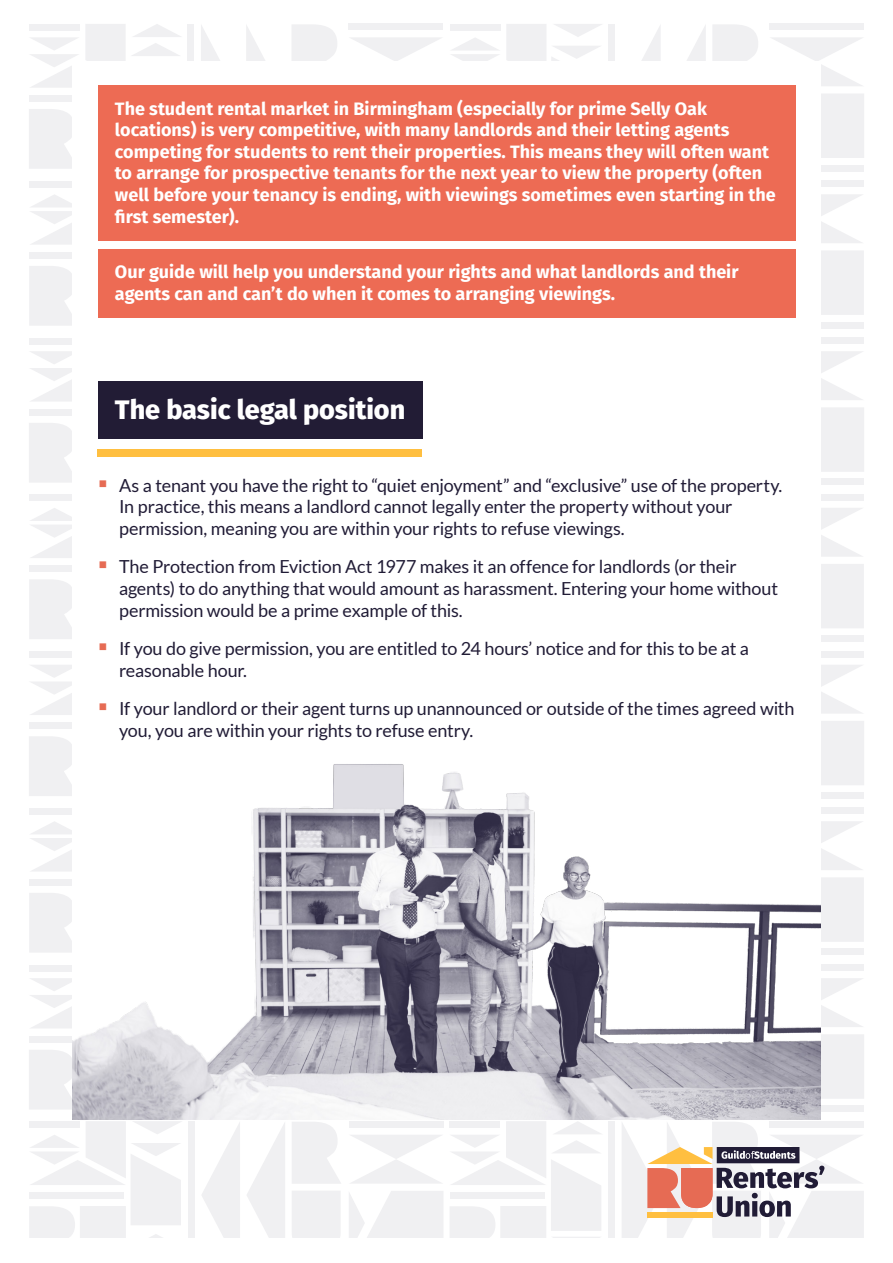
<style>
.page{position:relative;width:893px;height:1263px;background:#fff}
.page>*{position:absolute;margin:0;border:0;box-sizing:border-box;transform-origin:0 0}
.t1{font:800 27px "Fira Sans";color:#fff}
.t2{font:18px/21.6px "Lato";letter-spacing:-.01em;color:#211c36}
.t3{font:700 18px/21.6px "Fira Sans";color:#fff}
</style>
<div class="page">
<svg style="left:201px;top:25px;width:19px;height:36px"></svg>
<svg style="left:351px;top:38px;width:90px;height:23px"></svg>
<svg style="left:246px;top:25px;width:19px;height:36px"></svg>
<div style="left:292px;top:25px;width:45px;height:36px;background:#f0f0f2"></div>
<div style="left:187px;top:24px;width:7px;height:148px;background:#f0f0f2"></div>
<div style="left:348px;top:23px;width:95px;height:7px;background:#f0f0f2"></div>
<svg style="left:29px;top:24px;width:152px;height:145px"></svg>
<svg style="left:642px;top:25px;width:19px;height:36px"></svg>
<svg style="left:772px;top:38px;width:90px;height:48px"></svg>
<svg style="left:687px;top:25px;width:19px;height:36px"></svg>
<div style="left:713px;top:25px;width:45px;height:36px;background:#f0f0f2"></div>
<div style="left:608px;top:24px;width:7px;height:148px;background:#f0f0f2"></div>
<div style="left:712px;top:165px;width:152px;height:7px;background:#f0f0f2"></div>
<div style="left:769px;top:23px;width:95px;height:7px;background:#f0f0f2"></div>
<div style="left:821px;top:94px;width:43px;height:64px;background:#f0f0f2"></div>
<svg style="left:450px;top:24px;width:152px;height:37px"></svg>
<svg style="left:821px;top:351px;width:42px;height:49px"></svg>
<div style="left:712px;top:478px;width:152px;height:7px;background:#f0f0f2"></div>
<div style="left:769px;top:337px;width:95px;height:7px;background:#f0f0f2"></div>
<div style="left:821px;top:408px;width:43px;height:64px;background:#f0f0f2"></div>
<svg style="left:821px;top:194px;width:41px;height:49px"></svg>
<div style="left:712px;top:322px;width:152px;height:7px;background:#f0f0f2"></div>
<div style="left:769px;top:180px;width:95px;height:7px;background:#f0f0f2"></div>
<div style="left:821px;top:251px;width:43px;height:64px;background:#f0f0f2"></div>
<svg style="left:29px;top:181px;width:43px;height:145px"></svg>
<svg style="left:821px;top:665px;width:41px;height:48px"></svg>
<div style="left:712px;top:792px;width:152px;height:7px;background:#f0f0f2"></div>
<div style="left:769px;top:651px;width:95px;height:7px;background:#f0f0f2"></div>
<div style="left:821px;top:721px;width:43px;height:64px;background:#f0f0f2"></div>
<svg style="left:821px;top:508px;width:41px;height:49px"></svg>
<div style="left:712px;top:635px;width:152px;height:7px;background:#f0f0f2"></div>
<div style="left:769px;top:494px;width:95px;height:7px;background:#f0f0f2"></div>
<div style="left:821px;top:564px;width:43px;height:64px;background:#f0f0f2"></div>
<svg style="left:29px;top:965px;width:43px;height:144px"></svg>
<svg style="left:821px;top:978px;width:42px;height:49px"></svg>
<div style="left:712px;top:1105px;width:152px;height:7px;background:#f0f0f2"></div>
<div style="left:769px;top:964px;width:95px;height:7px;background:#f0f0f2"></div>
<div style="left:821px;top:1034px;width:43px;height:65px;background:#f0f0f2"></div>
<svg style="left:821px;top:821px;width:42px;height:49px"></svg>
<div style="left:712px;top:948px;width:152px;height:7px;background:#f0f0f2"></div>
<div style="left:769px;top:807px;width:95px;height:7px;background:#f0f0f2"></div>
<div style="left:821px;top:878px;width:43px;height:64px;background:#f0f0f2"></div>
<svg style="left:29px;top:808px;width:43px;height:144px"></svg>
<div style="left:608px;top:1121px;width:7px;height:142px;background:#f0f0f2"></div>
<svg style="left:449px;top:1121px;width:152px;height:117px"></svg>
<svg style="left:202px;top:1122px;width:38px;height:116px"></svg>
<svg style="left:351px;top:1135px;width:91px;height:48px"></svg>
<svg style="left:247px;top:1123px;width:38px;height:115px"></svg>
<svg style="left:292px;top:1122px;width:49px;height:62px"></svg>
<div style="left:292px;top:1191px;width:48px;height:47px;background:#f0f0f2"></div>
<div style="left:188px;top:1121px;width:6px;height:142px;background:#f0f0f2"></div>
<div style="left:349px;top:1121px;width:94px;height:7px;background:#f0f0f2"></div>
<svg style="left:349px;top:1191px;width:94px;height:47px"></svg>
<svg style="left:29px;top:1121px;width:152px;height:117px"></svg>
<div style="left:0;top:1238px;width:893px;height:25px;background:#fff"></div>
<svg style="left:622px;top:1121px;width:242px;height:117px"></svg>
<div style="left:72px;top:62px;width:749px;height:1057px;background:#fff"></div>
<img style="left:72px;top:764px;width:749px;height:355px">
<div style="left:98px;top:381px;width:324px;height:57px;background:#221c35"></div>
<div style="left:98px;top:449px;width:324px;height:7px;background:#ffbf40"></div>
<div style="left:98px;top:85px;width:697px;height:155px;background:#ed6b54"></div>
<div style="left:98px;top:249px;width:697px;height:68px;background:#ed6b54"></div>
<svg style="left:29px;top:338px;width:153px;height:144px"></svg>
<svg style="left:29px;top:494px;width:154px;height:305px"></svg>
<p class="t3" style="left:115px;top:96px;width:662px">The student rental market in Birmingham (especially for prime Selly Oak locations) is very competitive, with many landlords and their letting agents competing for students to rent their properties. This means they will often want to arrange for prospective tenants for the next year to view the property (often well before your tenancy is ending, with viewings sometimes even starting in the first semester).</p>
<p class="t3" style="left:115px;top:260px;width:625px">Our guide will help you understand your rights and what landlords and their agents can and can’t do when it comes to arranging viewings.</p>
<h1 class="t1" style="left:115px;top:386px;width:292px">The basic legal position</h1>
<p class="t2" style="left:119px;top:474px;width:665px">As a tenant you have the right to “quiet enjoyment” and “exclusive” use of the property.<br>In practice, this means a landlord cannot legally enter the property without your permission, meaning you are within your rights to refuse viewings.</p>
<p class="t2" style="left:119px;top:556px;width:660px">The Protection from Eviction Act 1977 makes it an offence for landlords (or their agents) to do anything that would amount as harassment. Entering your home without permission would be a prime example of this.</p>
<p class="t2" style="left:119px;top:638px;width:631px">If you do give permission, you are entitled to 24 hours’ notice and for this to be at a reasonable hour.</p>
<p class="t2" style="left:119px;top:698px;width:677px">If your landlord or their agent turns up unannounced or outside of the times agreed with you, you are within your rights to refuse entry.</p>
</div>
